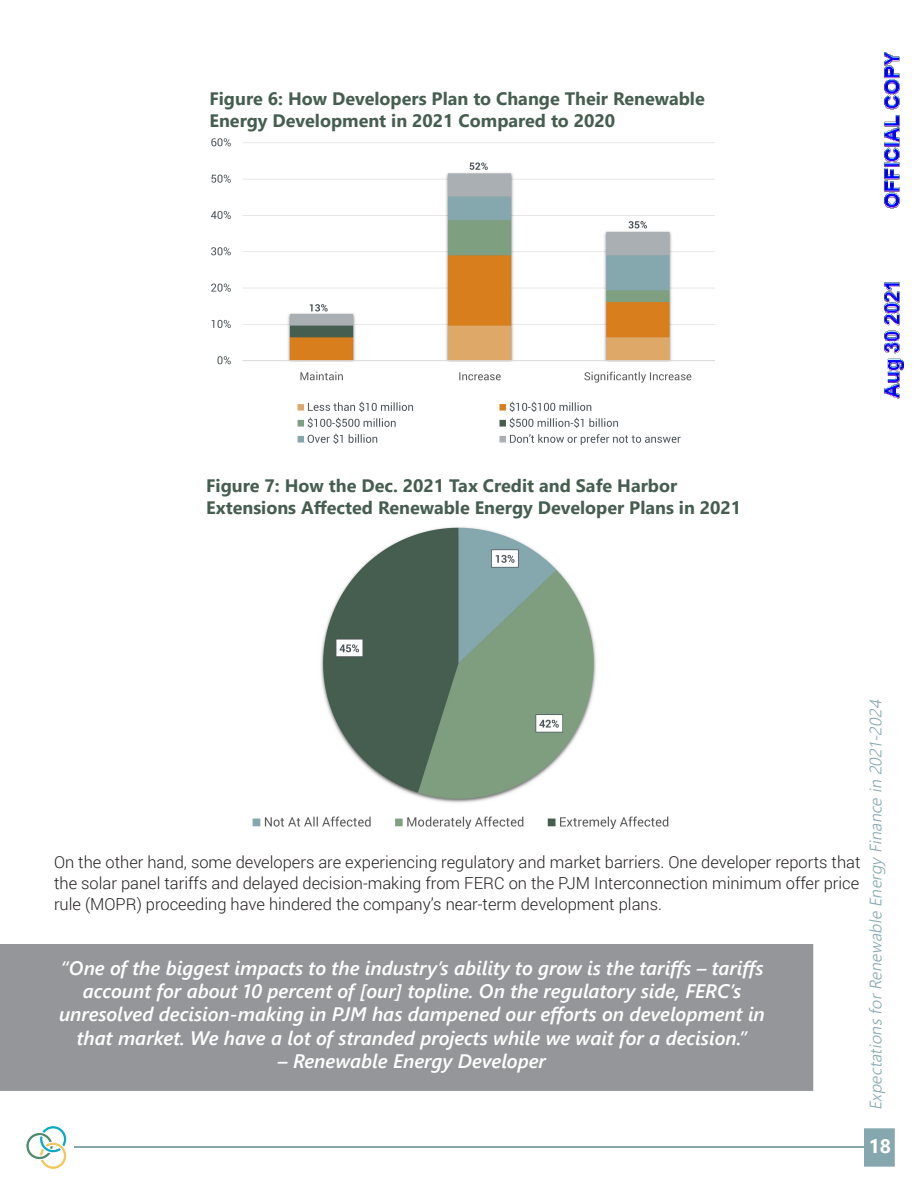
<style>
.page{position:relative;width:918px;height:1188px;background:#fff}
.page>*{position:absolute;margin:0;border:0;box-sizing:border-box;transform-origin:0 0}
.t1{font:italic 600 19.5px/23.4px "Segoe UI";color:#fff;text-align:center}
.t2{font:700 19.5px "Segoe UI";color:#fff}
.t3{font:700 18px/21.6px "Segoe UI";color:#455e50}
.t4{font:300 16.5px/21px "Roboto";color:#231f20;text-align:justify}
.t5{font:italic 300 16.5px "Segoe UI";color:#84a8ae}
</style>
<div class="page">
<hr style="left:75px;top:1147px;width:805px;height:1px;background:#84a8ae">
<div style="left:864px;top:1128px;width:31px;height:39px;background:#84a8ae;border:2px solid #84a8ae"></div>
<svg style="left:26px;top:1125px;width:41px;height:45px"></svg>
<img style="left:210px;top:138px;width:505px;height:306px">
<img style="left:252px;top:527px;width:417px;height:302px">
<div style="left:0;top:944px;width:813px;height:147px;background:#949699"></div>
<img style="left:884px;top:52px;width:16px;height:157px">
<img style="left:884px;top:282px;width:20px;height:117px">
<p class="t3" style="left:210px;top:86px;width:497px">Figure 6: How Developers Plan to Change Their Renewable<br>Energy Development in 2021 Compared to 2020</p>
<p class="t3" style="left:206px;top:474px;width:537px">Figure 7: How the Dec. 2021 Tax Credit and Safe Harbor<br>Extensions Affected Renewable Energy Developer Plans in 2021</p>
<p class="t4" style="left:54px;top:851px;width:808px">On the other hand, some developers are experiencing regulatory and market barriers. One developer reports that the solar panel tariffs and delayed decision-making from FERC on the PJM Interconnection minimum offer price rule (MOPR) proceeding have hindered the company’s near-term development plans.</p>
<p class="t1" style="left:59px;top:953px;width:707px">“One of the biggest impacts to the industry’s ability to grow is the tariffs – tariffs account for about 10 percent of [our] topline. On the regulatory side, FERC’s unresolved decision-making in PJM has dampened our efforts on development in that market. We have a lot of stranded projects while we wait for a decision.”</p>
<p class="t1" style="left:278px;top:1046px;width:270px">– Renewable Energy Developer</p>
<p class="t5" style="left:860px;top:1110px;width:417px;rotate:-90deg">ExpectationsforRenewableEnergyFinancein 2021-2024</p>
<p class="t2" style="left:869px;top:1128px;width:24px">18</p>
</div>
